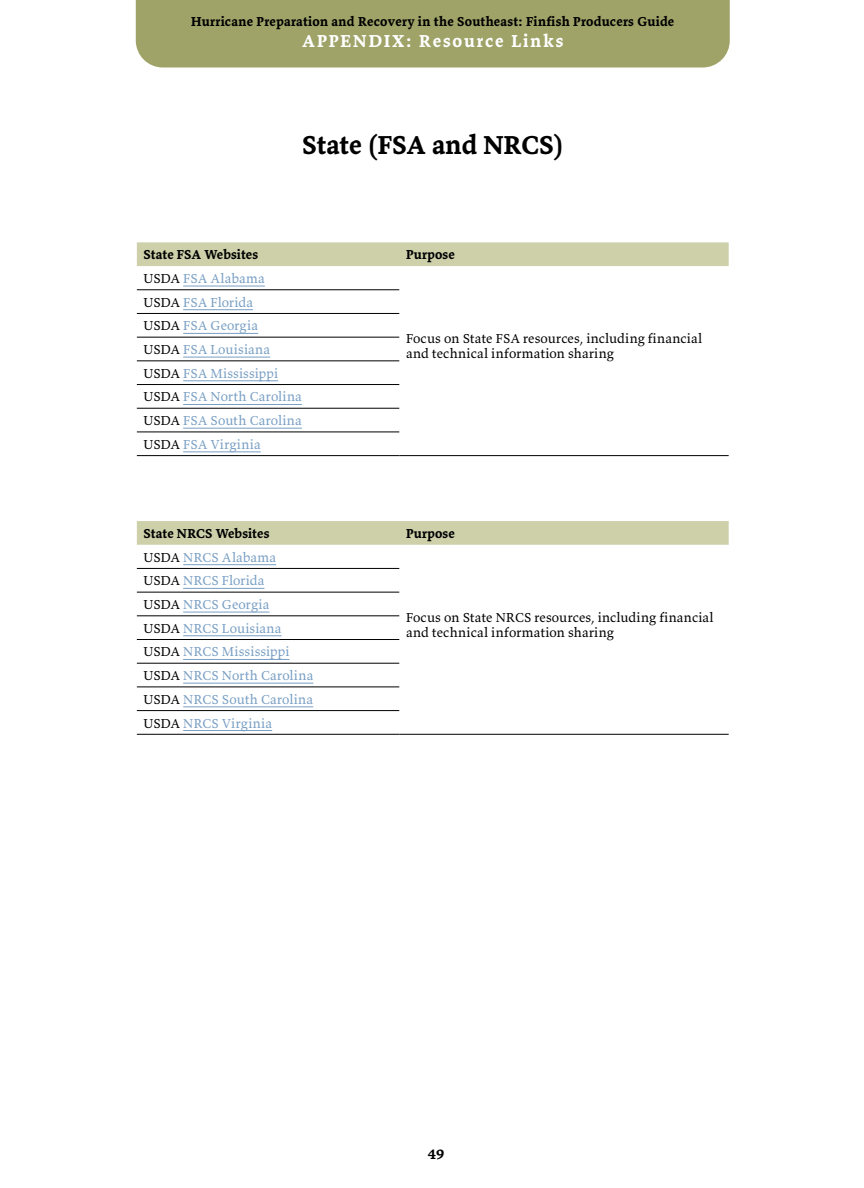
<style>
.page{position:relative;width:864px;height:1188px;background:#fff}
.page>*{position:absolute;margin:0;border:0;box-sizing:border-box;transform-origin:0 0}
.head_2-states{font:700 27px "Valkyrie T3";color:#000}
.t1{font:700 18px "Valkyrie T3";letter-spacing:.105em;color:#fff}
.t2{font:700 15px "Valkyrie T3";color:#000}
.table-text{font:13.5px "Valkyrie T3";letter-spacing:.005em;color:#799fc4}
.table-text-2{font:13.5px/15px "Valkyrie T3";letter-spacing:.01em;color:#000}
.table-bold{font:700 13.5px "Valkyrie T3";letter-spacing:.015em;color:#000}
.s1{color:#000}
</style>
<div class="page">
<div style="left:136px;top:0;width:594px;height:68px;background:#9fa368"></div>
<div style="left:137px;top:242px;width:592px;height:24px;background:#ced0aa"></div>
<hr style="left:137px;top:290px;width:262px;height:1px;background:#000">
<hr style="left:137px;top:313px;width:262px;height:1px;background:#000">
<hr style="left:137px;top:337px;width:262px;height:1px;background:#000">
<hr style="left:137px;top:361px;width:262px;height:1px;background:#000">
<hr style="left:137px;top:384px;width:262px;height:1px;background:#000">
<hr style="left:137px;top:408px;width:262px;height:1px;background:#000">
<hr style="left:137px;top:432px;width:262px;height:1px;background:#000">
<hr style="left:137px;top:455px;width:262px;height:1px;background:#000">
<hr style="left:399px;top:455px;width:330px;height:1px;background:#000">
<hr style="left:183px;top:286px;width:82px;height:1px;background:#799fc4">
<hr style="left:183px;top:309px;width:70px;height:1px;background:#799fc4">
<hr style="left:183px;top:333px;width:75px;height:1px;background:#799fc4">
<hr style="left:183px;top:357px;width:87px;height:1px;background:#799fc4">
<hr style="left:183px;top:381px;width:95px;height:1px;background:#799fc4">
<hr style="left:183px;top:404px;width:119px;height:1px;background:#799fc4">
<hr style="left:183px;top:428px;width:119px;height:1px;background:#799fc4">
<hr style="left:183px;top:452px;width:78px;height:1px;background:#799fc4">
<div style="left:137px;top:521px;width:592px;height:24px;background:#ced0aa"></div>
<hr style="left:399px;top:734px;width:330px;height:1px;background:#000">
<hr style="left:137px;top:568px;width:262px;height:1px;background:#000">
<hr style="left:137px;top:592px;width:262px;height:1px;background:#000">
<hr style="left:137px;top:616px;width:262px;height:1px;background:#000">
<hr style="left:137px;top:639px;width:262px;height:1px;background:#000">
<hr style="left:137px;top:663px;width:262px;height:1px;background:#000">
<hr style="left:137px;top:687px;width:262px;height:1px;background:#000">
<hr style="left:137px;top:710px;width:262px;height:1px;background:#000">
<hr style="left:137px;top:734px;width:262px;height:1px;background:#000">
<hr style="left:183px;top:564px;width:93px;height:1px;background:#799fc4">
<hr style="left:183px;top:588px;width:81px;height:1px;background:#799fc4">
<hr style="left:183px;top:612px;width:87px;height:1px;background:#799fc4">
<hr style="left:183px;top:636px;width:99px;height:1px;background:#799fc4">
<hr style="left:183px;top:659px;width:107px;height:1px;background:#799fc4">
<hr style="left:183px;top:683px;width:130px;height:1px;background:#799fc4">
<hr style="left:183px;top:707px;width:130px;height:1px;background:#799fc4">
<hr style="left:183px;top:730px;width:89px;height:1px;background:#799fc4">
<p class="table-bold" style="left:191px;top:13px;width:485px">Hurricane Preparation and Recovery in the Southeast: Finfish Producers Guide</p>
<h2 class="t1" style="left:302px;top:29px;width:263px">APPENDIX: Resource Links</h2>
<p class="head_2-states" style="left:302px;top:128px;width:263px">State (FSA and NRCS)</p>
<p class="table-bold" style="left:144px;top:246px;width:116px">State FSA Websites</p>
<p class="table-bold" style="left:406px;top:246px;width:50px">Purpose</p>
<p class="table-text" style="left:144px;top:270px;width:123px"><span class="s1">USDA</span> FSA Alabama</p>
<p class="table-text" style="left:144px;top:294px;width:111px"><span class="s1">USDA</span> FSA Florida</p>
<p class="table-text" style="left:144px;top:317px;width:116px"><span class="s1">USDA</span> FSA Georgia</p>
<p class="table-text" style="left:144px;top:341px;width:128px"><span class="s1">USDA</span> FSA Louisiana</p>
<p class="table-text" style="left:144px;top:365px;width:136px"><span class="s1">USDA</span> FSA Mississippi</p>
<p class="table-text" style="left:144px;top:388px;width:160px"><span class="s1">USDA</span> FSA North Carolina</p>
<p class="table-text" style="left:144px;top:412px;width:160px"><span class="s1">USDA</span> FSA South Carolina</p>
<p class="table-text" style="left:144px;top:436px;width:119px"><span class="s1">USDA</span> FSA Virginia</p>
<p class="table-text-2" style="left:406px;top:331px;width:298px">Focus on State FSA resources, including financial and technical information sharing</p>
<p class="table-bold" style="left:144px;top:525px;width:127px">State NRCS Websites</p>
<p class="table-bold" style="left:406px;top:525px;width:50px">Purpose</p>
<p class="table-text" style="left:144px;top:548px;width:134px"><span class="s1">USDA</span> NRCS Alabama</p>
<p class="table-text" style="left:144px;top:572px;width:122px"><span class="s1">USDA</span> NRCS Florida</p>
<p class="table-text" style="left:144px;top:596px;width:127px"><span class="s1">USDA</span> NRCS Georgia</p>
<p class="table-text" style="left:144px;top:620px;width:139px"><span class="s1">USDA</span> NRCS Louisiana</p>
<p class="table-text" style="left:144px;top:643px;width:147px"><span class="s1">USDA</span> NRCS Mississippi</p>
<p class="table-text" style="left:144px;top:667px;width:171px"><span class="s1">USDA</span> NRCS North Carolina</p>
<p class="table-text" style="left:144px;top:691px;width:171px"><span class="s1">USDA</span> NRCS South Carolina</p>
<p class="table-text" style="left:144px;top:714px;width:130px"><span class="s1">USDA</span> NRCS Virginia</p>
<p class="table-text-2" style="left:406px;top:609px;width:309px">Focus on State NRCS resources, including financial and technical information sharing</p>
<p class="t2" style="left:428px;top:1144px;width:18px">49</p>
</div>
